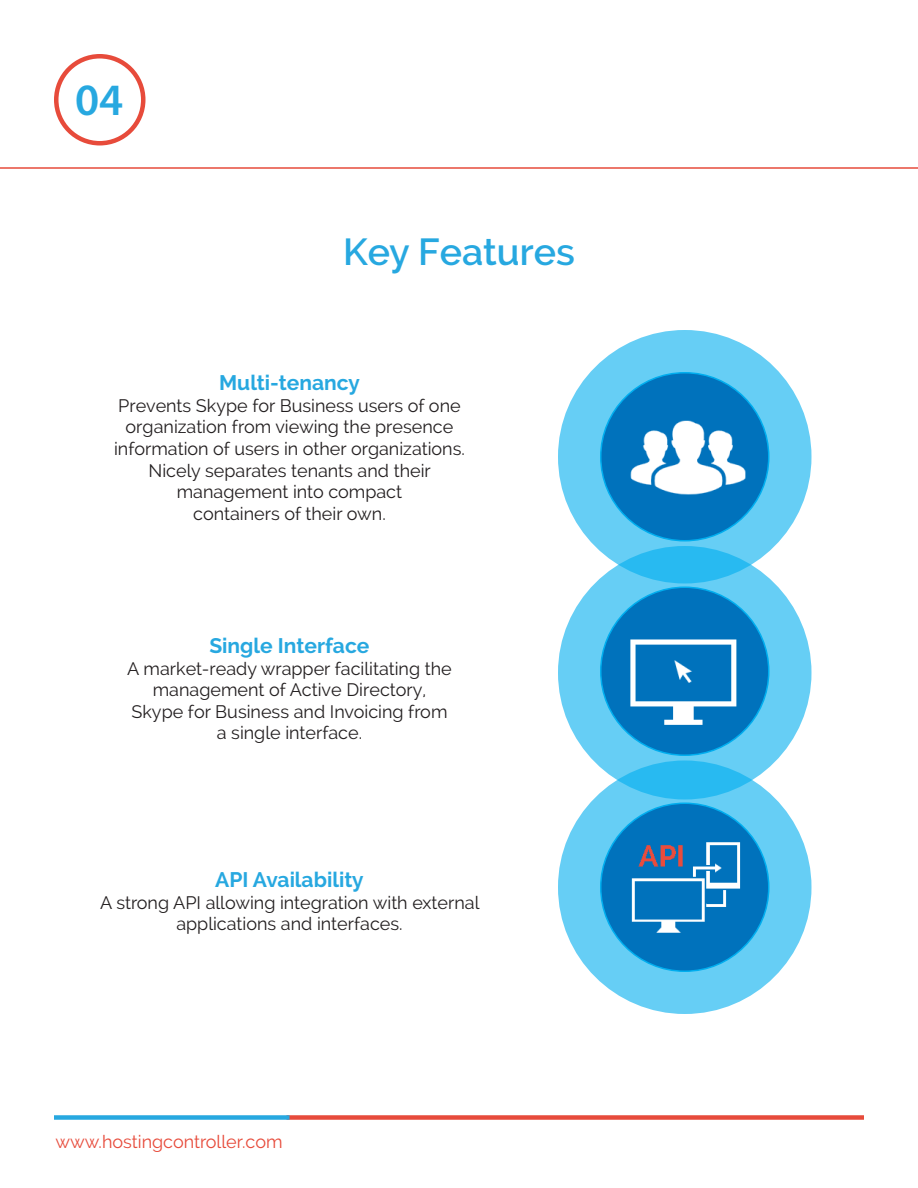
<style>
.page{position:relative;width:918px;height:1188px;background:#fff}
.page>*{position:absolute;margin:0;border:0;box-sizing:border-box;transform-origin:0 0}
.t1{font:600 45px "Myriad Pro";color:#27a8e0}
.t2{font:600 37.5px "Raleway";color:#27a8e0}
.t3{font:700 21px "Raleway";color:#27a8e0}
.t4{font:18px/21.6px "Raleway";color:#231f20;text-align:center}
.t5{font:18px "Raleway";color:#e74b3b}
</style>
<div class="page">
<hr style="left:0;top:167px;width:918px;height:2px;background:#e74b3b">
<div style="left:54px;top:54px;width:92px;height:92px;border:4px solid #e74b3b;border-radius:50%"></div>
<div style="left:286px;top:1115px;width:578px;height:5px;background:#e74b3b"></div>
<div style="left:54px;top:1115px;width:236px;height:5px;background:#27a8e0"></div>
<div style="left:558px;top:330px;width:254px;height:254px;border:45px solid #00aeef;border-radius:50%"></div>
<div style="left:558px;top:546px;width:254px;height:254px;border:45px solid #00aeef;border-radius:50%"></div>
<div style="left:558px;top:760px;width:254px;height:254px;border:45px solid #00aeef;border-radius:50%"></div>
<img style="left:601px;top:803px;width:168px;height:168px;border-radius:84px">
<img style="left:601px;top:587px;width:168px;height:168px;border-radius:84px">
<img style="left:601px;top:373px;width:168px;height:168px;border-radius:84px">
<p class="t1" style="left:75px;top:71px;width:50px">04</p>
<p class="t2" style="left:343px;top:230px;width:233px">Key Features</p>
<p class="t3" style="left:219px;top:371px;width:142px">Multi-tenancy</p>
<p class="t4" style="left:118px;top:395px;width:344px">Prevents Skype for Business users of one</p>
<p class="t4" style="left:126px;top:416px;width:329px">organization from viewing the presence</p>
<p class="t4" style="left:114px;top:438px;width:352px">information of users in other organizations.<br>Nicely separates tenants and their</p>
<p class="t4" style="left:177px;top:481px;width:227px">management into compact</p>
<p class="t4" style="left:193px;top:503px;width:194px">containers of their own.</p>
<p class="t3" style="left:209px;top:634px;width:162px">Single Interface</p>
<p class="t4" style="left:127px;top:657px;width:326px">A market-ready wrapper facilitating the</p>
<p class="t4" style="left:153px;top:679px;width:275px">management of Active Directory,</p>
<p class="t4" style="left:131px;top:701px;width:318px">Skype for Business and Invoicing from</p>
<p class="t4" style="left:217px;top:722px;width:147px">a single interface.</p>
<p class="t3" style="left:215px;top:868px;width:150px">API Availability</p>
<p class="t4" style="left:100px;top:891px;width:381px">A strong API allowing integration with external applications and interfaces.</p>
<p class="t5" style="left:56px;top:1131px;width:229px">www.hostingcontroller.com</p>
</div>
